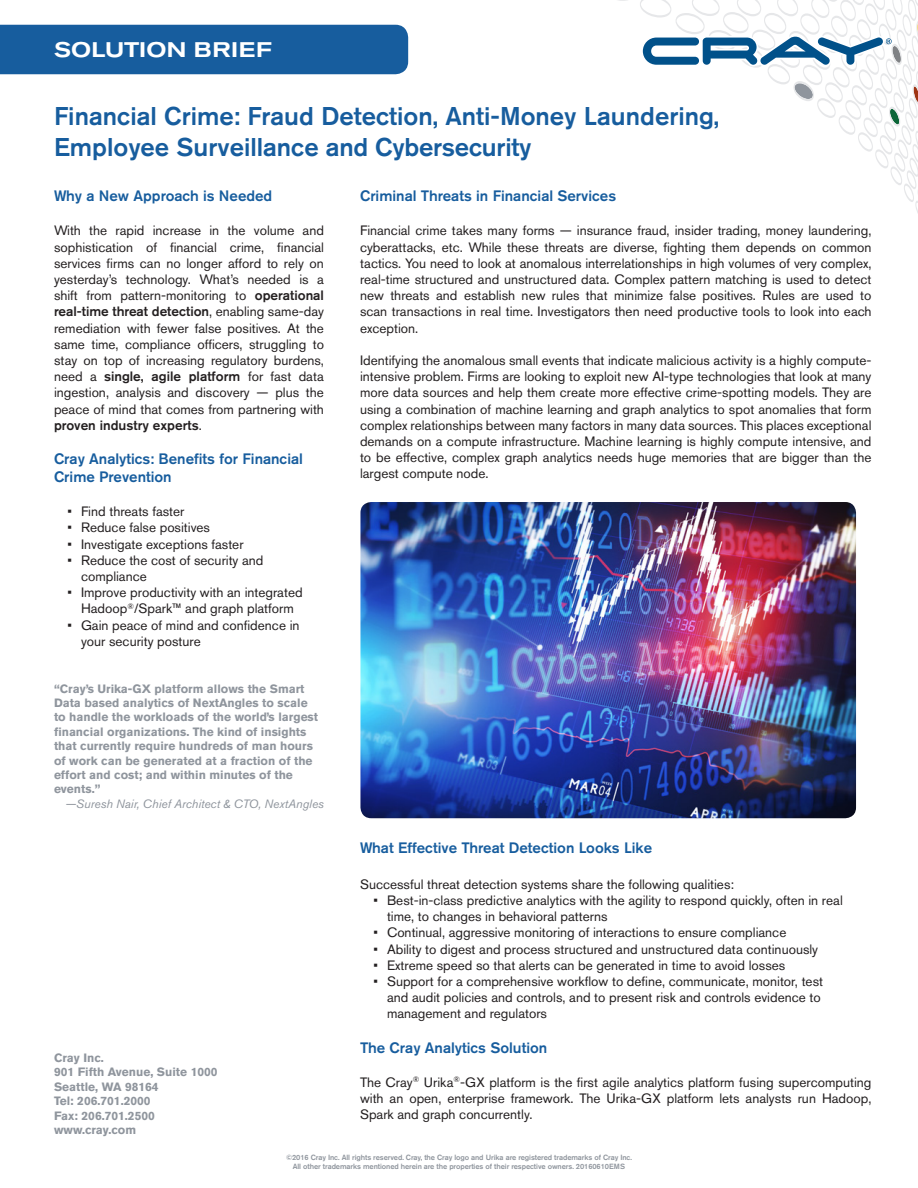
<style>
.page{position:relative;width:918px;height:1188px;background:#fff}
.page>*{position:absolute;margin:0;border:0;box-sizing:border-box;transform-origin:0 0}
.Page_Title{font:500 25.5px/30.6px "Akzidenz Grotesk BE";color:#175d9e}
.Document_Type_Headin{font:500 expanded 21px "Akzidenz Grotesk BE";letter-spacing:.01em;color:#fff}
.t1{font:500 15px/18px "Akzidenz Grotesk BE";color:#175d9e}
.Body_Text{font:13.5px/16.2px "Akzidenz Grotesk BE";color:#231f20;text-align:justify}
.Address{font:700 12px/14.4px "Akzidenz Grotesk BE";color:#8f959d}
.Quote_Attribute{font:italic 12px "Akzidenz Grotesk BE";color:#8f959d}
.copyright_and_Image{font:500 7.5px "Akzidenz Grotesk BE";letter-spacing:-.01em;color:#8f959d}
.s1{font-weight:500}
</style>
<div class="page">
<div style="left:0;top:25px;width:408px;height:49px;background:#175d9e"></div>
<svg style="left:618px;top:0;width:300px;height:213px"></svg>
<img style="left:360px;top:502px;width:496px;height:316px">
<p class="Document_Type_Headin" style="left:54px;top:37px;width:219px">SOLUTION BRIEF</p>
<p class="Page_Title" style="left:54px;top:101px;width:667px">Financial Crime: Fraud Detection, Anti-Money Laundering,<br>Employee Surveillance and Cybersecurity</p>
<p class="t1" style="left:54px;top:187px;width:220px">Why a New Approach is Needed</p>
<p class="Body_Text" style="left:54px;top:223px;width:272px">With the rapid increase in the volume and sophistication of financial crime, financial services firms can no longer afford to rely on yesterday’s technology. What’s needed is a shift from pattern-monitoring to <span class="s1">operational real-time threat detection</span>, enabling same-day remediation with fewer false positives. At the same time, compliance officers, struggling to stay on top of increasing regulatory burdens, need a <span class="s1">single, agile platform</span> for fast data ingestion, analysis and discovery — plus the peace of mind that comes from partnering with <span class="s1">proven industry experts</span>.</p>
<p class="t1" style="left:54px;top:449px;width:251px">Cray Analytics: Benefits for Financial<br>Crime Prevention</p>
<p class="Body_Text" style="left:68px;top:503px;width:119px">• Find threats faster</p>
<p class="Body_Text" style="left:68px;top:520px;width:144px">• Reduce false positives</p>
<p class="Body_Text" style="left:68px;top:536px;width:178px">• Investigate exceptions faster</p>
<p class="Body_Text" style="left:81px;top:552px;width:184px;text-indent:-14px">• Reduce the cost of security and compliance</p>
<p class="Body_Text" style="left:68px;top:584px;width:237px;text-align:center">• Improve productivity with an integrated<br>Hadoop<sup>®</sup>/Spark™ and graph platform</p>
<p class="Body_Text" style="left:81px;top:617px;width:220px;text-indent:-14px">• Gain peace of mind and confidence in your security posture</p>
<p class="Address" style="left:54px;top:681px;width:266px">“Cray’s Urika-GX platform allows the Smart Data based analytics of NextAngles to scale to handle the workloads of the world’s largest financial organizations. The kind of insights that currently require hundreds of man hours of work can be generated at a fraction of the effort and cost; and within minutes of the events.”</p>
<p class="Quote_Attribute" style="left:65px;top:796px;width:260px">—Suresh Nair, Chief Architect &amp; CTO, NextAngles</p>
<p class="Address" style="left:54px;top:1051px;width:51px">Cray Inc.</p>
<p class="Address" style="left:54px;top:1065px;width:165px">901 Fifth Avenue, Suite 1000</p>
<p class="Address" style="left:54px;top:1079px;width:106px">Seattle, WA 98164</p>
<p class="Address" style="left:54px;top:1094px;width:98px">Tel: 206.701.2000</p>
<p class="Address" style="left:54px;top:1108px;width:102px">Fax: 206.701.2500</p>
<p class="Address" style="left:54px;top:1123px;width:84px">www.cray.com</p>
<p class="t1" style="left:360px;top:187px;width:258px">Criminal Threats in Financial Services</p>
<p class="Body_Text" style="left:360px;top:223px;width:513px">Financial crime takes many forms — insurance fraud, insider trading, money laundering, cyberattacks, etc. While these threats are diverse, fighting them depends on common tactics. You need to look at anomalous interrelationships in high volumes of very complex, real-time structured and unstructured data. Complex pattern matching is used to detect new threats and establish new rules that minimize false positives. Rules are used to scan transactions in real time. Investigators then need productive tools to look into each exception.</p>
<p class="Body_Text" style="left:360px;top:352px;width:513px">Identifying the anomalous small events that indicate malicious activity is a highly compute&shy;intensive problem. Firms are looking to exploit new AI-type technologies that look at many more data sources and help them create more effective crime-spotting models. They are using a combination of machine learning and graph analytics to spot anomalies that form complex relationships between many factors in many data sources. This places exceptional demands on a compute infrastructure. Machine learning is highly compute intensive, and to be effective, complex graph analytics needs huge memories that are bigger than the largest compute node.</p>
<p class="t1" style="left:360px;top:838px;width:294px">What Effective Threat Detection Looks Like</p>
<p class="Body_Text" style="left:360px;top:876px;width:376px">Successful threat detection systems share the following qualities:</p>
<p class="Body_Text" style="left:387px;top:892px;width:457px;text-indent:-14px">• Best-in-class predictive analytics with the agility to respond quickly, often in real time, to changes in behavioral patterns</p>
<p class="Body_Text" style="left:374px;top:925px;width:414px">• Continual, aggressive monitoring of interactions to ensure compliance</p>
<p class="Body_Text" style="left:374px;top:941px;width:446px">• Ability to digest and process structured and unstructured data continuously</p>
<p class="Body_Text" style="left:374px;top:957px;width:413px">• Extreme speed so that alerts can be generated in time to avoid losses</p>
<p class="Body_Text" style="left:387px;top:973px;width:438px;text-align:left;text-indent:-14px">• Support for a comprehensive workflow to define, communicate, monitor, test and audit policies and controls, and to present risk and controls evidence to management and regulators</p>
<p class="t1" style="left:360px;top:1038px;width:189px">The Cray Analytics Solution</p>
<p class="Body_Text" style="left:360px;top:1074px;width:513px">The Cray<sup>®</sup> Urika<sup>®</sup>-GX platform is the first agile analytics platform fusing supercomputing with an open, enterprise framework. The Urika-GX platform lets analysts run Hadoop, Spark and graph concurrently.</p>
<p class="copyright_and_Image" style="left:286px;top:1152px;width:347px">©2016 Cray Inc. All rights reserved. Cray, the Cray logo and Urika are registered trademarks of Cray Inc.</p>
<p class="copyright_and_Image" style="left:293px;top:1161px;width:334px">All other trademarks mentioned herein are the properties of their respective owners. 20160610EMS</p>
</div>
